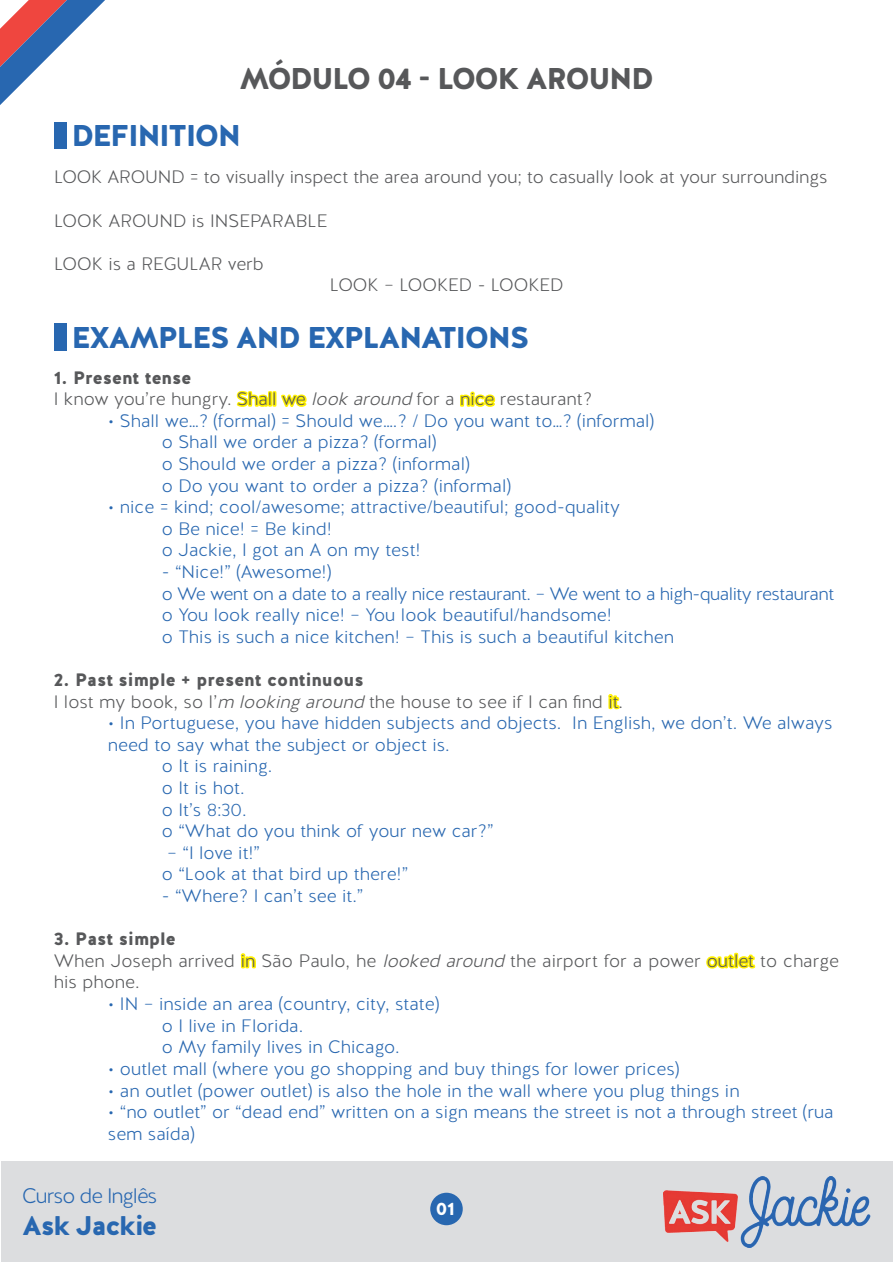
<style>
.page{position:relative;width:893px;height:1263px;background:#fff}
.page>*{position:absolute;margin:0;border:0;box-sizing:border-box;transform-origin:0 0}
.t1{font:900 30px "Halis R";letter-spacing:-.05em;color:#2867b0}
.t2{font:900 30px "Halis R";letter-spacing:-.05em;color:#57585a}
.t3{font:900 27px "Halis R";letter-spacing:-.05em;color:#2867b0}
.t4{font:300 21px "Halis R";letter-spacing:-.05em;color:#2867b0}
.t5{font:300 18px/21.6px "Halis R";color:#2867b0}
.t6{font:300 18px/21.6px "Halis R";color:#57585a}
.t7{font:300 18px "Halis R";letter-spacing:-.03em;color:#2867b0}
.t8{font:900 18px "Halis R";color:#57585a}
.t9{font:900 18px "Halis R";color:#fff}
.s1{color:#fff101}
.s2{font-style:italic}
</style>
<div class="page">
<div style="left:1px;top:1162px;width:891px;height:100px;background:#dcdddf"></div>
<img style="left:663px;top:1176px;width:208px;height:71px">
<div style="left:430px;top:1193px;width:33px;height:32px;background:#2867b0;border-radius:50%"></div>
<svg style="left:0;top:0;width:105px;height:105px"></svg>
<div style="left:54px;top:122px;width:13px;height:26px;background:#2867b0"></div>
<div style="left:54px;top:324px;width:13px;height:27px;background:#2867b0"></div>
<p class="t2" style="left:239px;top:59px;width:416px">MÓDULO 04 - LOOK AROUND</p>
<p class="t1" style="left:72px;top:116px;width:171px">DEFINITION</p>
<p class="t6" style="left:54px;top:167px;width:775px">LOOK AROUND = to visually inspect the area around you; to casually look at your surroundings</p>
<p class="t6" style="left:54px;top:210px;width:275px">LOOK AROUND is INSEPARABLE</p>
<p class="t6" style="left:54px;top:253px;width:211px">LOOK is a REGULAR verb</p>
<p class="t6" style="left:330px;top:275px;width:235px">LOOK – LOOKED - LOOKED</p>
<p class="t1" style="left:72px;top:318px;width:459px">EXAMPLES AND EXPLANATIONS</p>
<p class="t8" style="left:54px;top:366px;width:139px">1. Present tense</p>
<p class="t6" style="left:54px;top:389px;width:540px">I know you’re hungry. <span class="s1">Shall we</span> <span class="s2">lookaround</span> for a <span class="s1">nice</span> restaurant?</p>
<p class="t5" style="left:108px;top:410px;width:548px">• Shall we…? (formal) = Should we….? / Do you want to…? (informal)</p>
<p class="t5" style="left:162px;top:432px;width:276px">o Shall we order a pizza? (formal)</p>
<p class="t5" style="left:162px;top:454px;width:309px">o Should we order a pizza? (informal)</p>
<p class="t5" style="left:162px;top:475px;width:351px">o Do you want to order a pizza? (informal)</p>
<p class="t5" style="left:108px;top:497px;width:514px">• nice = kind; cool/awesome; attractive/beautiful; good-quality</p>
<p class="t5" style="left:162px;top:518px;width:171px">o Be nice! = Be kind!</p>
<p class="t5" style="left:162px;top:540px;width:260px">o Jackie, I got an A on my test!</p>
<p class="t5" style="left:162px;top:562px;width:171px">- “Nice!” (Awesome!)</p>
<p class="t7" style="left:162px;top:582px;width:674px">o We went on a date to a really nice restaurant. – We went to a high-quality restaurant</p>
<p class="t5" style="left:162px;top:605px;width:452px">o You look really nice! – You look beautiful/handsome!</p>
<p class="t5" style="left:162px;top:626px;width:514px">o This is such a nice kitchen! – This is such a beautiful kitchen</p>
<p class="t8" style="left:54px;top:668px;width:311px">2. Past simple + present continuous</p>
<p class="t6" style="left:54px;top:691px;width:571px">I lost my book, so I’<span class="s2">m lookingaround</span> the house to see if I can find <span class="s1">it</span>.</p>
<p class="t5" style="left:108px;top:713px;width:726px">• In Portuguese, you have hidden subjects and objects. In English, we don’t. We always</p>
<p class="t5" style="left:108px;top:734px;width:343px">need to say what the subject or object is.</p>
<p class="t5" style="left:162px;top:756px;width:112px">o It is raining.</p>
<p class="t5" style="left:162px;top:778px;width:84px">o It is hot.</p>
<p class="t5" style="left:162px;top:799px;width:86px">o It’s 8:30.</p>
<p class="t5" style="left:162px;top:821px;width:333px">o “What do you think of your new car?”</p>
<p class="t5" style="left:167px;top:842px;width:94px">– “I love it!”</p>
<p class="t5" style="left:162px;top:864px;width:248px">o “Look at that bird up there!”</p>
<p class="t5" style="left:162px;top:886px;width:203px">- “Where? I can’t see it.”</p>
<p class="t8" style="left:54px;top:927px;width:123px">3. Past simple</p>
<p class="t6" style="left:54px;top:950px;width:787px">When Joseph arrived <span class="s1">in</span> São Paulo, he <span class="s2">looked around</span> the airport for a power <span class="s1">outlet</span> to charge his phone.</p>
<p class="t5" style="left:108px;top:994px;width:333px">• IN – inside an area (country, city, state)</p>
<p class="t5" style="left:162px;top:1015px;width:143px">o I live in Florida.</p>
<p class="t5" style="left:162px;top:1037px;width:239px">o My family lives in Chicago.</p>
<p class="t5" style="left:108px;top:1058px;width:573px">• outlet mall (where you go shopping and buy things for lower prices)</p>
<p class="t5" style="left:108px;top:1080px;width:633px">• an outlet (power outlet) is also the hole in the wall where you plug things in</p>
<p class="t5" style="left:108px;top:1102px;width:727px">• “no outlet” or “dead end” written on a sign means the street is not a through street (rua sem saída)</p>
<p class="t4" style="left:22px;top:1182px;width:137px">Curso de Inglês</p>
<h2 class="t3" style="left:22px;top:1208px;width:137px">Ask Jackie</h2>
<p class="t9" style="left:436px;top:1197px;width:21px">01</p>
</div>
